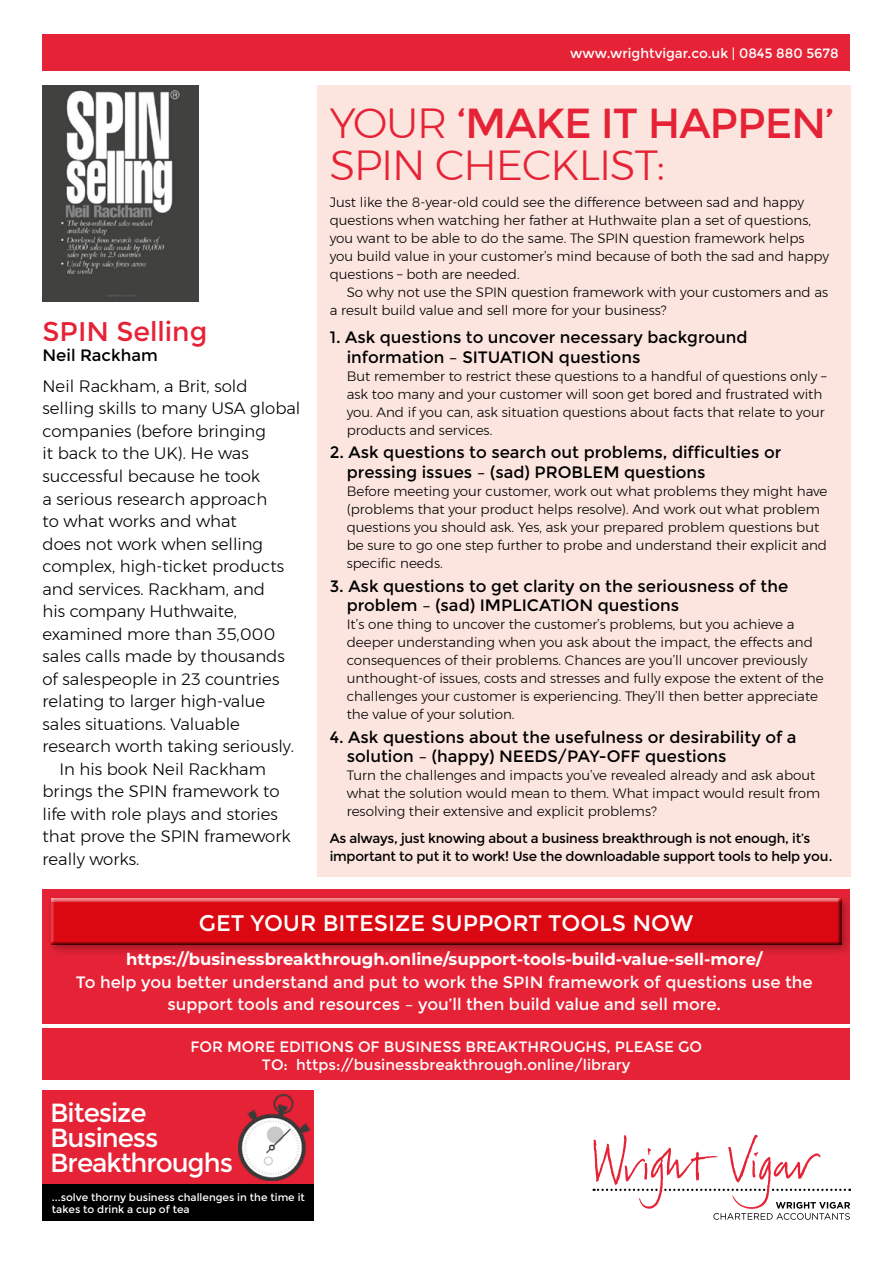
<style>
.page{position:relative;width:893px;height:1263px;background:#fff}
.page>*{position:absolute;margin:0;border:0;box-sizing:border-box;transform-origin:0 0}
.HEADING{font:300 42px/42px "Montserrat";letter-spacing:-.025em;color:#e62336}
.SUBHEAD{font:27px "Montserrat";color:#e62336}
.body{font:26.25px "Montserrat";letter-spacing:-.04em;color:#fff}
.SUBHEAD_SM{font:22.5px "Montserrat";color:#fff}
.body-2{font:300 16.5px/22.5px "Montserrat";color:#000}
.SUBHEAD_SM-2{font:16.5px/19.5px "Montserrat";color:#000}
.SUBHEAD-2{font:16.5px/22.5px "Montserrat";color:#fff;text-align:center}
.SUBHEAD-3{font:700 16.5px "Montserrat";color:#fff}
.body-3{font:16.5px "Montserrat";color:#000}
.SUBHEAD-4{font:15px/18px "Montserrat";color:#fff;text-align:center}
.BULLIT{font:300 13.5px/18px "Montserrat";color:#000}
.body-4{font:300 13.5px/18px "Montserrat";color:#000}
.BULLIT-2{font:13.5px/18px "Montserrat";letter-spacing:-.02em;color:#000}
.t1{font:13.5px "Montserrat";color:#fff}
.body-5{font:10.5px/12px "Montserrat";color:#fff}
.s1{font-weight:400}
</style>
<div class="page">
<div style="left:43px;top:34px;width:807px;height:36px;background:#e62336"></div>
<div style="left:43px;top:1029px;width:807px;height:51px;background:#e62336"></div>
<div style="left:43px;top:889px;width:807px;height:134px;background:#e62336"></div>
<div style="left:43px;top:1090px;width:271px;height:96px;background:#e62336"></div>
<img style="left:238px;top:1094px;width:71px;height:87px">
<div style="left:43px;top:1184px;width:271px;height:36px;background:#000"></div>
<svg style="left:593px;top:1135px;width:257px;height:85px"></svg>
<img style="left:43px;top:85px;width:155px;height:216px">
<div style="left:45px;top:893px;width:808px;height:63px;background:#000;opacity:.3"></div>
<div style="left:47px;top:893px;width:798px;height:53px;background:#e42235"></div>
<div style="left:48px;top:896px;width:798px;height:50px;background:#000;opacity:.75"></div>
<div style="left:317px;top:85px;width:533px;height:792px;background:#fce5df"></div>
<p class="SUBHEAD" style="left:43px;top:316px;width:166px">SPIN Selling</p>
<p class="body-3" style="left:43px;top:346px;width:117px">Neil Rackham</p>
<p class="body-2" style="left:43px;top:375px;width:259px">Neil Rackham, a Brit, sold selling skills to many USA global companies (before bringing<br>it back to the UK). He was successful because he took<br>a serious research approach<br>to what works and what<br>does not work when selling complex, high-ticket products and services. Rackham, and<br>his company Huthwaite, examined more than 35,000 sales calls made by thousands of salespeople in 23 countries relating to larger high-value sales situations. Valuable research worth taking seriously.</p>
<p class="body-2" style="left:43px;top:757px;width:250px;text-indent:17px">In his book Neil Rackham brings the SPIN framework to life with role plays and stories that prove the SPIN framework really works.</p>
<p class="t1" style="left:570px;top:45px;width:270px">www.wrightvigar.co.uk | 0845 880 5678</p>
<p class="HEADING" style="left:330px;top:102px;width:506px">YOUR <span class="s1">‘MAKE IT HAPPEN’<br></span>SPIN CHECKLIST:</p>
<p class="body-4" style="left:330px;top:193px;width:501px">Just like the 8-year-old could see the difference between sad and happy questions when watching her father at Huthwaite plan a set of questions, you want to be able to do the same. The SPIN question framework helps you build value in your customer’s mind because of both the sad and happy questions – both are needed.</p>
<p class="body-4" style="left:330px;top:283px;width:500px;text-indent:17px">So why not use the SPIN question framework with your customers and as a result build value and sell more for your business?</p>
<p class="SUBHEAD_SM-2" style="left:347px;top:328px;width:402px;text-indent:-17px">1. Ask questions to uncover necessary background information – SITUATION questions</p>
<p class="BULLIT" style="left:347px;top:366px;width:481px">But remember to restrict these questions to a handful of questions only – ask too many and your customer will soon get bored and frustrated with you. And if you can, ask situation questions about facts that relate to your products and services.</p>
<p class="SUBHEAD_SM-2" style="left:347px;top:443px;width:436px;text-indent:-17px">2. Ask questions to search out problems, difficulties or pressing issues – (sad) PROBLEM questions</p>
<p class="BULLIT" style="left:347px;top:482px;width:482px">Before meeting your customer, work out what problems they might have (problems that your product helps resolve). And work out what problem questions you should ask. Yes, ask your prepared problem questions but be sure to go one step further to probe and understand their explicit and specific needs.</p>
<p class="SUBHEAD_SM-2" style="left:347px;top:576px;width:443px;text-indent:-17px">3. Ask questions to get clarity on the seriousness of the problem – (sad) IMPLICATION questions</p>
<p class="BULLIT" style="left:347px;top:615px;width:479px">It’s one thing to uncover the customer’s problems, but you achieve a deeper understanding when you ask about the impact, the effects and consequences of their problems. Chances are you’ll uncover previously unthought-of issues, costs and stresses and fully expose the extent of the challenges your customer is experiencing. They’ll then better appreciate the value of your solution.</p>
<p class="SUBHEAD_SM-2" style="left:347px;top:727px;width:451px;text-indent:-17px">4. Ask questions about the usefulness or desirability of a solution – (happy) NEEDS/PAY-OFF questions</p>
<p class="BULLIT" style="left:347px;top:766px;width:475px">Turn the challenges and impacts you’ve revealed already and ask about what the solution would mean to them. What impact would result from resolving their extensive and explicit problems?</p>
<p class="BULLIT-2" style="left:330px;top:829px;width:504px">As always, just knowing about a business breakthrough is not enough, it’s important to put it to work! Use the downloadable support tools to help you.</p>
<p class="SUBHEAD_SM" style="left:199px;top:910px;width:496px">GET YOUR BITESIZE SUPPORT TOOLS NOW</p>
<p class="SUBHEAD-3" style="left:126px;top:947px;width:638px">https://businessbreakthrough.online/support-tools-build-value-sell-more/</p>
<p class="SUBHEAD-2" style="left:76px;top:971px;width:738px">To help you better understand and put to work the SPIN framework of questions use the support tools and resources – you’ll then build value and sell more.</p>
<p class="SUBHEAD-4" style="left:190px;top:1038px;width:513px">FOR MORE EDITIONS OF BUSINESS BREAKTHROUGHS, PLEASE GO<br>TO: https://businessbreakthrough.online/library</p>
<p class="body" style="left:50px;top:1097px;width:98px">Bitesize</p>
<p class="body" style="left:50px;top:1123px;width:110px">Business</p>
<p class="body" style="left:50px;top:1148px;width:184px">Breakthroughs</p>
<p class="body-5" style="left:52px;top:1191px;width:255px">...solve thorny business challenges in the time it takes to drink a cup of tea</p>
</div>
